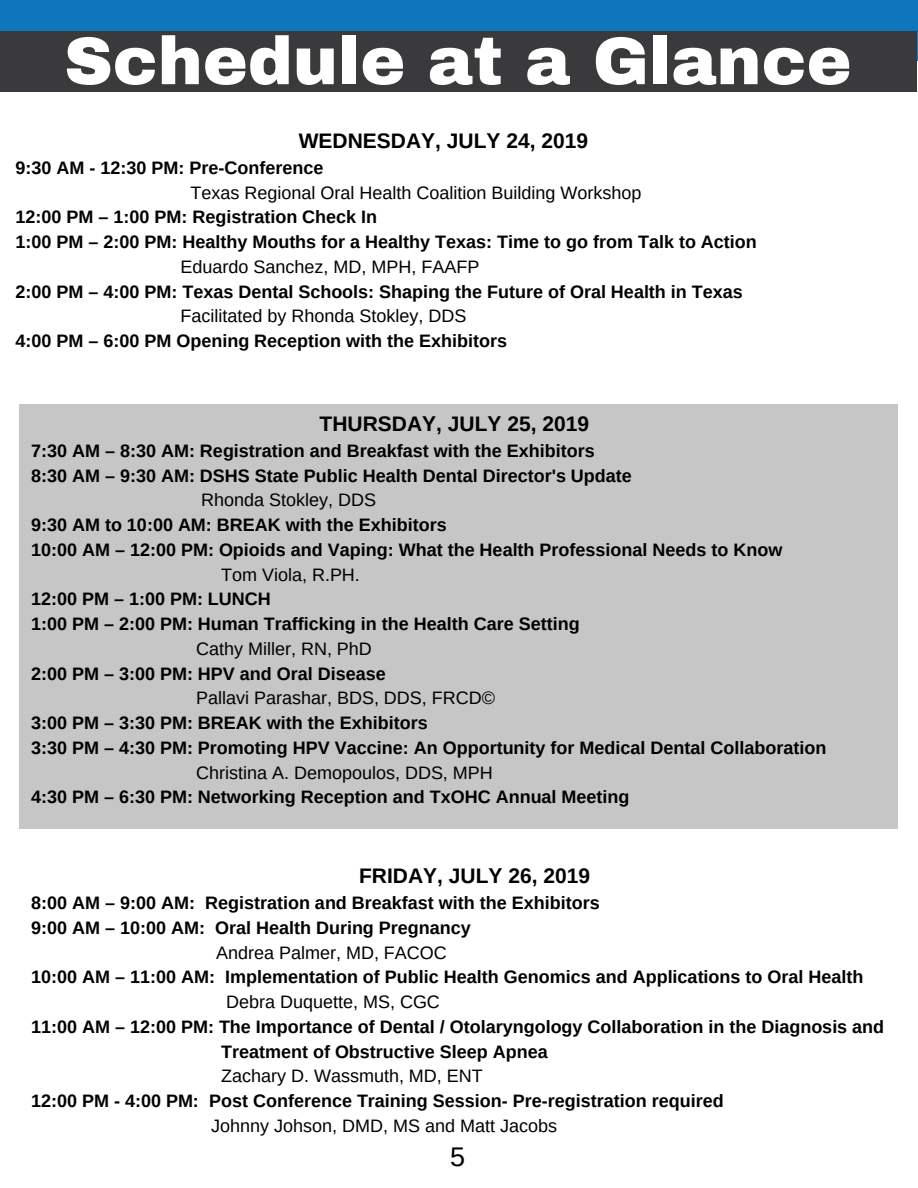
<style>
.page{position:relative;width:918px;height:1188px;background:#fff}
.page>*{position:absolute;margin:0;border:0;box-sizing:border-box;transform-origin:0 0}
.t1{font:900 67.5px "Archivo";color:#fff}
.t2{font:27px "Arimo";color:#000}
.t3{font:700 21px "Arimo";color:#000}
.t4{font:700 18px/24.8px "Arimo";color:#000}
.t5{font:18px "Arimo";color:#000}
</style>
<div class="page">
<div style="left:0;top:0;width:918px;height:61px;background:#0f75bc"></div>
<div style="left:0;top:31px;width:917px;height:60px;background:#3a3a3c"></div>
<div style="left:19px;top:404px;width:879px;height:424px;background:#c6c6c6"></div>
<h1 class="t1" style="left:64px;top:25px;width:789px">Schedule at a Glance</h1>
<p class="t3" style="left:299px;top:129px;width:291px">WEDNESDAY, JULY 24, 2019</p>
<p class="t4" style="left:15px;top:155px;width:309px">9:30 AM - 12:30 PM: Pre-Conference</p>
<p class="t5" style="left:191px;top:182px;width:452px">Texas Regional Oral Health Coalition Building Workshop</p>
<p class="t4" style="left:15px;top:205px;width:743px">12:00 PM – 1:00 PM: Registration Check In<br>1:00 PM – 2:00 PM: Healthy Mouths for a Healthy Texas: Time to go from Talk to Action</p>
<p class="t5" style="left:181px;top:257px;width:300px">Eduardo Sanchez, MD, MPH, FAAFP</p>
<p class="t4" style="left:15px;top:279px;width:729px">2:00 PM – 4:00 PM: Texas Dental Schools: Shaping the Future of Oral Health in Texas</p>
<p class="t5" style="left:181px;top:306px;width:287px">Facilitated by Rhonda Stokley, DDS</p>
<p class="t4" style="left:15px;top:329px;width:493px">4:00 PM – 6:00 PM Opening Reception with the Exhibitors</p>
<p class="t3" style="left:320px;top:412px;width:271px">THURSDAY, JULY 25, 2019</p>
<p class="t4" style="left:31px;top:438px;width:602px">7:30 AM – 8:30 AM: Registration and Breakfast with the Exhibitors<br>8:30 AM – 9:30 AM: DSHS State Public Health Dental Director's Update</p>
<p class="t5" style="left:201px;top:490px;width:176px">Rhonda Stokley, DDS</p>
<p class="t4" style="left:31px;top:513px;width:753px">9:30 AM to 10:00 AM: BREAK with the Exhibitors<br>10:00 AM – 12:00 PM: Opioids and Vaping: What the Health Professional Needs to Know</p>
<p class="t5" style="left:221px;top:564px;width:140px">Tom Viola, R.PH.</p>
<p class="t4" style="left:31px;top:587px;width:550px">12:00 PM – 1:00 PM: LUNCH<br>1:00 PM – 2:00 PM: Human Trafficking in the Health Care Setting</p>
<p class="t5" style="left:196px;top:639px;width:177px">Cathy Miller, RN, PhD</p>
<p class="t4" style="left:31px;top:661px;width:356px">2:00 PM – 3:00 PM: HPV and Oral Disease</p>
<p class="t5" style="left:196px;top:688px;width:301px">Pallavi Parashar, BDS, DDS, FRCD©</p>
<p class="t4" style="left:31px;top:711px;width:797px">3:00 PM – 3:30 PM: BREAK with the Exhibitors<br>3:30 PM – 4:30 PM: Promoting HPV Vaccine: An Opportunity for Medical Dental Collaboration</p>
<p class="t5" style="left:196px;top:762px;width:298px">Christina A. Demopoulos, DDS, MPH</p>
<p class="t4" style="left:31px;top:785px;width:600px">4:30 PM – 6:30 PM: Networking Reception and TxOHC Annual Meeting</p>
<p class="t3" style="left:359px;top:864px;width:232px">FRIDAY, JULY 26, 2019</p>
<p class="t4" style="left:31px;top:890px;width:570px">8:00 AM – 9:00 AM: Registration and Breakfast with the Exhibitors<br>9:00 AM – 10:00 AM: Oral Health During Pregnancy</p>
<p class="t5" style="left:216px;top:942px;width:232px">Andrea Palmer, MD, FACOC</p>
<p class="t4" style="left:31px;top:965px;width:834px">10:00 AM – 11:00 AM: Implementation of Public Health Genomics and Applications to Oral Health</p>
<p class="t5" style="left:226px;top:992px;width:215px">Debra Duquette, MS, CGC</p>
<p class="t4" style="left:221px;top:1014px;width:665px;text-indent:-190px">11:00 AM – 12:00 PM: The Importance of Dental / Otolaryngology Collaboration in the Diagnosis and<br>Treatment of Obstructive Sleep Apnea</p>
<p class="t5" style="left:221px;top:1066px;width:263px">Zachary D. Wassmuth, MD, ENT</p>
<p class="t4" style="left:31px;top:1088px;width:694px">12:00 PM - 4:00 PM: Post Conference Training Session- Pre-registration required</p>
<p class="t5" style="left:211px;top:1115px;width:347px">Johnny Johson, DMD, MS and Matt Jacobs</p>
<h2 class="t2" style="left:450px;top:1142px;width:17px">5</h2>
</div>
